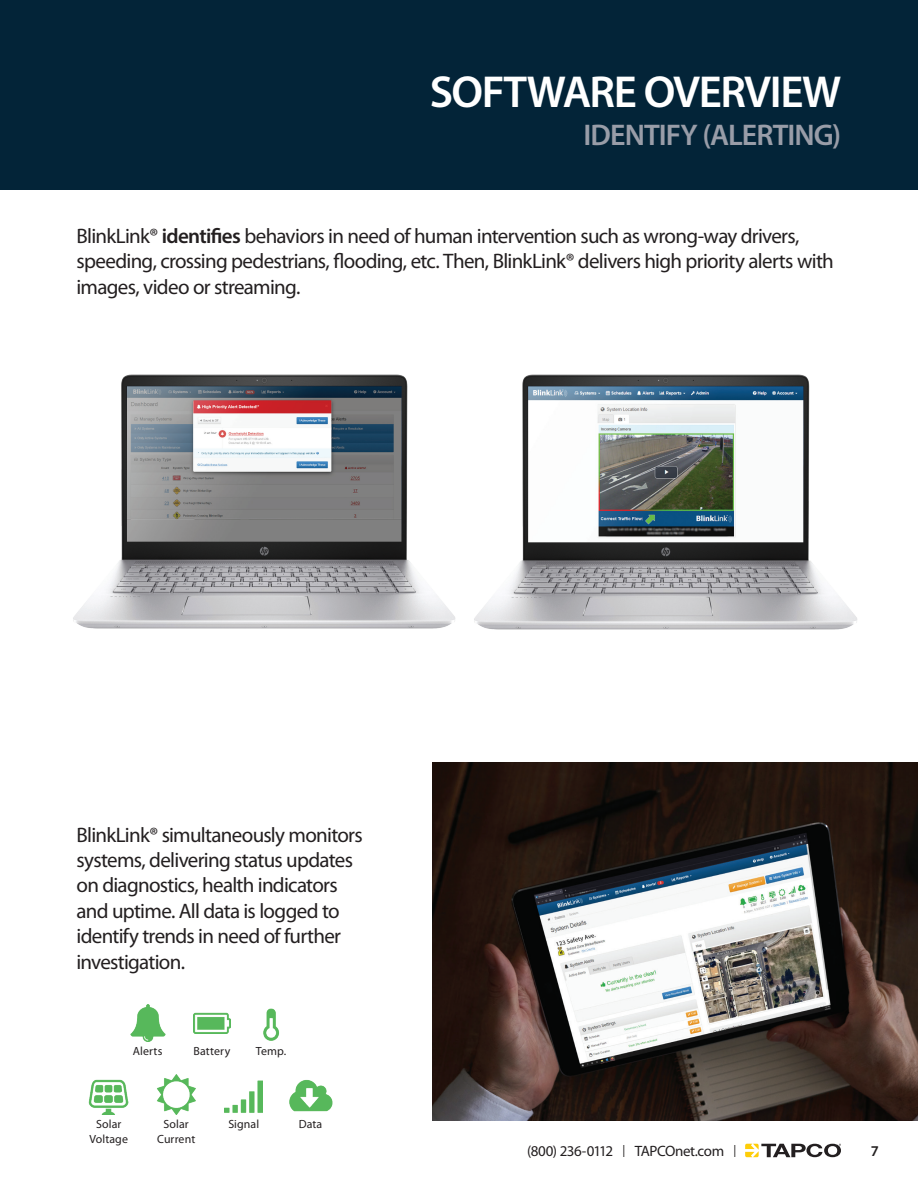
<style>
.page{position:relative;width:918px;height:1188px;background:#fff}
.page>*{position:absolute;margin:0;border:0;box-sizing:border-box;transform-origin:0 0}
.t1{font:600 45px "Myriad Pro";letter-spacing:-.03em;color:#fff}
.t2{font:600 30px "Myriad Pro";letter-spacing:-.03em;color:#999da8}
.t3{font:21px/25.5px "Myriad Pro";letter-spacing:-.035em;color:#231f20}
.t4{font:15px "Myriad Pro";letter-spacing:-.03em;color:#231f20}
.t5{font:600 15px "Myriad Pro";color:#231f20}
.t6{font:11.85px/14.2px "Myriad Pro";letter-spacing:.01em;color:#231f20;text-align:center}
.s1{font-weight:600}
.s2{font-size:12px}
</style>
<div class="page">
<svg style="left:745px;top:1144px;width:96px;height:13px"></svg>
<div style="left:0;top:0;width:918px;height:190px;background:#032438"></div>
<img style="left:73px;top:374px;width:382px;height:255px">
<img style="left:474px;top:374px;width:383px;height:256px">
<img style="left:432px;top:763px;width:486px;height:357px">
<img style="left:130px;top:1004px;width:36px;height:38px">
<img style="left:193px;top:1012px;width:38px;height:21px">
<img style="left:263px;top:1008px;width:16px;height:33px">
<img style="left:225px;top:1080px;width:38px;height:33px">
<img style="left:289px;top:1080px;width:44px;height:32px">
<img style="left:157px;top:1075px;width:39px;height:39px">
<img style="left:89px;top:1079px;width:40px;height:36px">
<h1 class="t1" style="left:430px;top:64px;width:413px">SOFTWARE OVERVIEW</h1>
<h2 class="t2" style="left:584px;top:116px;width:259px">IDENTIFY (ALERTING)</h2>
<p class="t3" style="left:76px;top:222px;width:759px">BlinkLink® <span class="s1">identifies</span> behaviors in need of human intervention such as wrong-way drivers, speeding, crossing pedestrians, flooding, etc. Then, BlinkLink® delivers high priority alerts with images, video or streaming.</p>
<p class="t3" style="left:76px;top:821px;width:288px">BlinkLink® simultaneously monitors systems, delivering status updates on diagnostics, health indicators and uptime. All data is logged to identify trends in need of further investigation.</p>
<p class="t6" style="left:133px;top:1044px;width:31px">Alerts</p>
<p class="t6" style="left:194px;top:1044px;width:38px">Battery</p>
<p class="t6" style="left:256px;top:1044px;width:32px">Temp.</p>
<p class="t6" style="left:89px;top:1117px;width:40px">Solar<br>Voltage</p>
<p class="t6" style="left:164px;top:1117px;width:27px">Solar</p>
<p class="t6" style="left:228px;top:1117px;width:32px">Signal</p>
<p class="t6" style="left:299px;top:1117px;width:25px">Data</p>
<p class="t6" style="left:157px;top:1131px;width:40px">Current</p>
<p class="t4" style="left:527px;top:1141px;width:210px">(800) 236-0112 <span class="s2">|</span> TAPCOnet.com <span class="s2">|</span></p>
<p class="t5" style="left:871px;top:1142px;width:10px">7</p>
</div>
